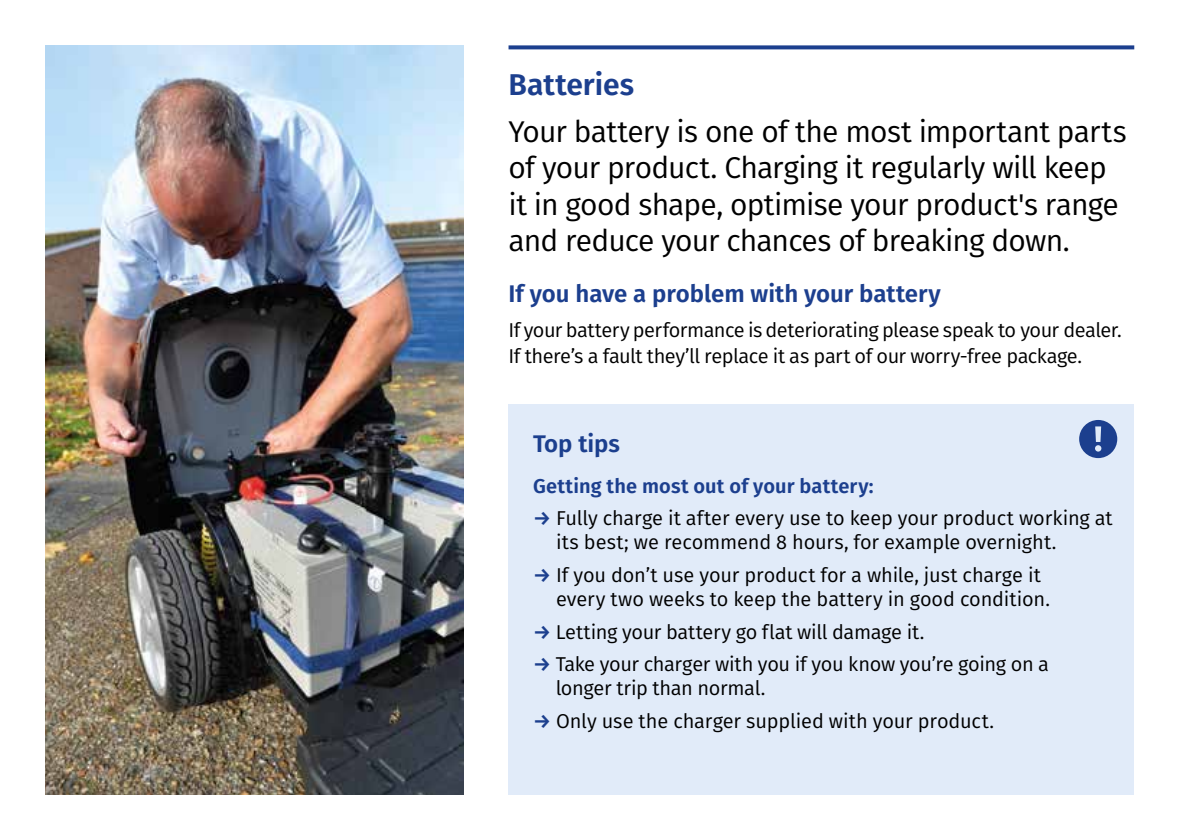
<style>
.page{position:relative;width:1191px;height:840px;background:#fff}
.page>*{position:absolute;margin:0;border:0;box-sizing:border-box;transform-origin:0 0}
.t1{font:30px/36px "Fira Sans";letter-spacing:-.025em;color:#000}
.t2{font:600 30px "Fira Sans";color:#1c3f8e}
.t3{font:600 24px "Fira Sans";letter-spacing:-.005em;color:#1c3f8e}
.t4{font:20px/24px "Fira Sans";letter-spacing:-.01em;color:#000}
.t5{font:600 20px "Fira Sans";letter-spacing:.005em;color:#1c3f8e}
.s1{font-weight:600;color:#1c3f8e}
</style>
<div class="page">
<img style="left:45px;top:45px;width:418px;height:749px">
<div style="left:508px;top:403px;width:626px;height:391px;background:#e1ebf9"></div>
<div style="left:1079px;top:419px;width:38px;height:39px;background:#1c3f8e;border-radius:50%"></div>
<svg style="left:1095px;top:426px;width:6px;height:25px"></svg>
<svg style="left:508px;top:45px;width:626px;height:4px;background:#325299"></svg>
<p class="t2" style="left:508px;top:60px;width:127px">Batteries</p>
<p class="t1" style="left:508px;top:113px;width:619px">Your battery is one of the most important parts of your product. Charging it regularly will keep it in good shape, optimise your product's range and reduce your chances of breaking down.</p>
<p class="t3" style="left:508px;top:274px;width:434px">If you have a problem with your battery</p>
<p class="t4" style="left:508px;top:316px;width:614px;line-height:26px">If your battery performance is deteriorating please speak to your dealer.<br>If there’s a fault they’ll replace it as part of our worry-free package.</p>
<p class="t3" style="left:533px;top:423px;width:88px">Top tips</p>
<p class="t5" style="left:533px;top:469px;width:342px">Getting the most out of your battery:</p>
<p class="t4" style="left:556px;top:505px;width:558px;text-indent:-23px"><span class="s1">→</span> Fully charge it after every use to keep your product working at its best; we recommend 8 hours, for example overnight.</p>
<p class="t4" style="left:556px;top:562px;width:495px;text-indent:-23px"><span class="s1">→</span> If you don’t use your product for a while, just charge it every two weeks to keep the battery in good condition.</p>
<p class="t4" style="left:533px;top:618px;width:393px"><span class="s1">→</span> Letting your battery go flat will damage it.</p>
<p class="t4" style="left:555px;top:651px;width:495px;text-indent:-23px"><span class="s1">→</span> Take your charger with you if you know you’re going on a longer trip than normal.</p>
<p class="t4" style="left:533px;top:707px;width:462px"><span class="s1">→</span> Only use the charger supplied with your product.</p>
</div>
